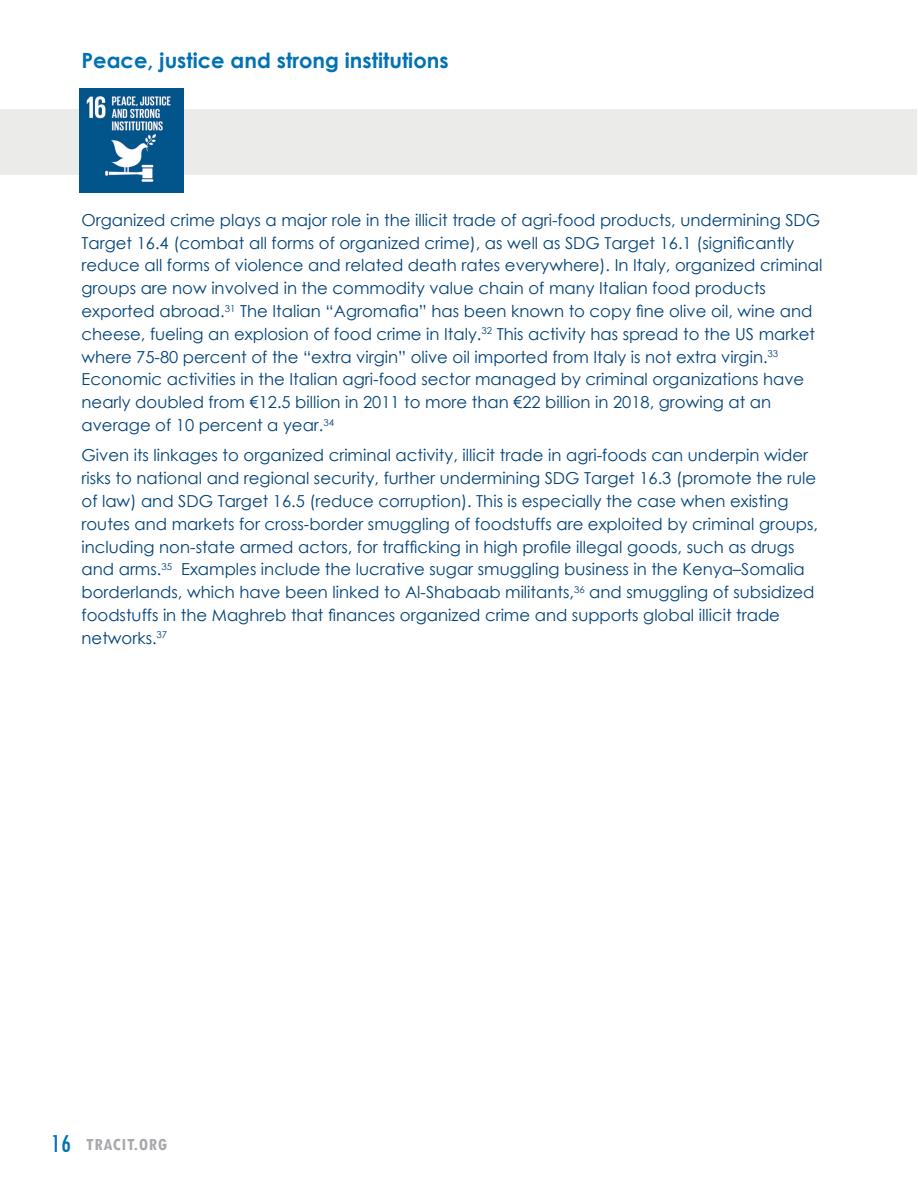
<style>
.page{position:relative;width:918px;height:1188px;background:#fff}
.page>*{position:absolute;margin:0;border:0;box-sizing:border-box;transform-origin:0 0}
.t1{font:700 21px "Century Gothic";color:#0072b4}
.t2{font:700 condensed 18px "Tw Cen";letter-spacing:.04em;color:#a7a9ac}
.t3{font:16.5px/22.8px "Century Gothic";color:#004279}
.s1{font-weight:400;font-size:27px;color:#0072b4}
</style>
<div class="page">
<div style="left:0;top:109px;width:917px;height:66px;background:#ebebea"></div>
<img style="left:80px;top:89px;width:104px;height:104px">
<p class="t1" style="left:82px;top:44px;width:369px">Peace, justice and strong institutions</p>
<p class="t3" style="left:82px;top:208px;width:742px">Organized crime plays a major role in the illicit trade of agri-food products, undermining SDG Target 16.4 (combat all forms of organized crime), as well as SDG Target 16.1 (significantly reduce all forms of violence and related death rates everywhere). In Italy, organized criminal groups are now involved in the commodity value chain of many Italian food products exported abroad.<sup>31</sup> The Italian “Agromafia” has been known to copy fine olive oil, wine and cheese, fueling an explosion of food crime in Italy.<sup>32</sup> This activity has spread to the US market where 75-80 percent of the “extra virgin” olive oil imported from Italy is not extra virgin.<sup>33<br></sup>Economic activities in the Italian agri-food sector managed by criminal organizations have nearly doubled from €12.5 billion in 2011 to more than €22 billion in 2018, growing at an average of 10 percent a year.<sup>34</sup></p>
<p class="t3" style="left:82px;top:444px;width:738px">Given its linkages to organized criminal activity, illicit trade in agri-foods can underpin wider risks to national and regional security, further undermining SDG Target 16.3 (promote the rule of law) and SDG Target 16.5 (reduce corruption). This is especially the case when existing routes and markets for cross-border smuggling of foodstuffs are exploited by criminal groups, including non-state armed actors, for trafficking in high profile illegal goods, such as drugs and arms.<sup>35</sup> Examples include the lucrative sugar smuggling business in the Kenya–Somalia borderlands, which have been linked to Al-Shabaab militants,<sup>36</sup> and smuggling of subsidized foodstuffs in the Maghreb that finances organized crime and supports global illicit trade networks.<sup>37</sup></p>
<p class="t2" style="left:51px;top:1134px;width:118px"><span class="s1">16</span> TRACIT.ORG</p>
</div>
